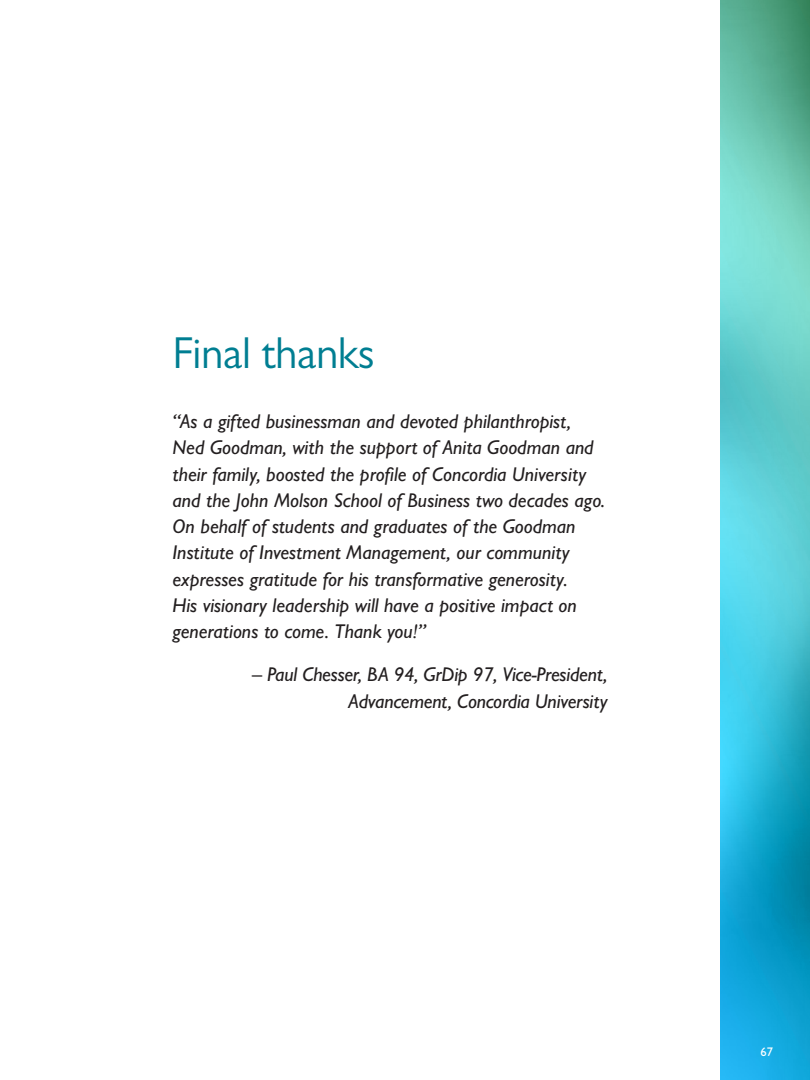
<style>
.page{position:relative;width:810px;height:1080px;background:#fff}
.page>*{position:absolute;margin:0;border:0;box-sizing:border-box;transform-origin:0 0}
.Heading{font:45px "Gill Sans MT Pro";letter-spacing:-.01em;color:#007e92}
.Section_QUOTES{font:italic 500 20px/26.2px "Gill Sans MT Pro";color:#231f20}
.t1{font:500 12.5px "Gill Sans MT Pro";color:#fff}
</style>
<div class="page">
<img style="left:720px;top:0;width:90px;height:1080px">
<p class="Heading" style="left:172px;top:326px;width:204px">Final thanks</p>
<p class="Section_QUOTES" style="left:172px;top:408px;width:434px">“As a gifted businessman and devoted philanthropist, Ned Goodman, with the support of Anita Goodman and their family, boosted the profile of Concordia University and the John Molson School of Business two decades ago.<br>On behalf of students and graduates of the Goodman Institute of Investment Management, our community expresses gratitude for his transformative generosity.<br>His visionary leadership will have a positive impact on generations to come. Thank you!”</p>
<p class="Section_QUOTES" style="left:252px;top:661px;width:357px;text-align:right">– Paul Chesser, BA 94, GrDip 97, Vice-President,<br>Advancement, Concordia University</p>
<p class="t1" style="left:761px;top:1044px;width:14px">67</p>
</div>
